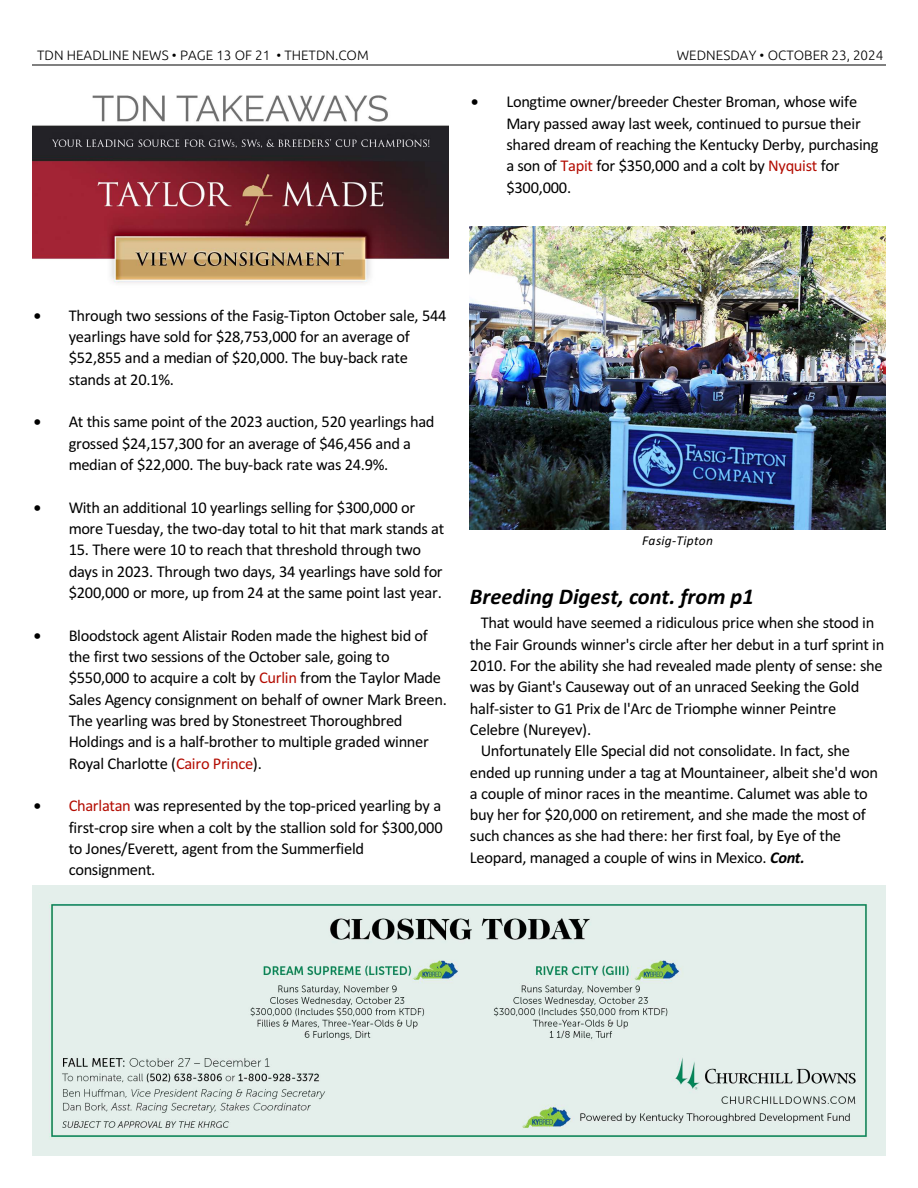
<style>
.page{position:relative;width:918px;height:1188px;background:#fff}
.page>*{position:absolute;margin:0;border:0;box-sizing:border-box;transform-origin:0 0}
.t1{font:italic 700 22.5px "Calibri";color:#000}
.t2{font:16.5px/21.3px "Calibri";letter-spacing:-.02em;color:#000}
.t3{font:300 13.5px "Ubuntu";color:#000}
.t4{font:italic 13.5px "Calibri";letter-spacing:.025em;color:#000}
.s1{color:#b30b00}
.s2{font-weight:700;font-style:italic}
</style>
<div class="page">
<hr style="left:32px;top:64px;width:853px;height:1px;background:#808080">
<img style="left:32px;top:95px;width:416px;height:188px">
<img style="left:32px;top:886px;width:854px;height:270px">
<img style="left:470px;top:227px;width:416px;height:302px">
<p class="t3" style="left:37px;top:49px;width:333px">TDN HEADLINE NEWS • PAGE 13 OF 21 • THETDN.COM</p>
<p class="t3" style="left:677px;top:49px;width:208px">WEDNESDAY • OCTOBER 23, 2024</p>
<p class="t2" style="left:507px;top:93px;width:374px">Longtime owner/breeder Chester Broman, whose wife Mary passed away last week, continued to pursue their shared dream of reaching the Kentucky Derby, purchasing a son of <span class="s1">Tapit</span> for $350,000 and a colt by <span class="s1">Nyquist</span> for $300,000.</p>
<p class="t2" style="left:69px;top:306px;width:379px">Through two sessions of the Fasig-Tipton October sale, 544 yearlings have sold for $28,753,000 for an average of $52,855 and a median of $20,000. The buy-back rate stands at 20.1%.</p>
<p class="t2" style="left:69px;top:413px;width:367px">At this same point of the 2023 auction, 520 yearlings had grossed $24,157,300 for an average of $46,456 and a median of $22,000. The buy-back rate was 24.9%.</p>
<p class="t2" style="left:69px;top:498px;width:377px">With an additional 10 yearlings selling for $300,000 or more Tuesday, the two-day total to hit that mark stands at</p>
<p class="t2" style="left:69px;top:541px;width:375px">15. There were 10 to reach that threshold through two days in 2023. Through two days, 34 yearlings have sold for $200,000 or more, up from 24 at the same point last year.</p>
<p class="t2" style="left:69px;top:626px;width:380px">Bloodstock agent Alistair Roden made the highest bid of the first two sessions of the October sale, going to $550,000 to acquire a colt by <span class="s1">Curlin</span> from the Taylor Made Sales Agency consignment on behalf of owner Mark Breen.<br>The yearling was bred by Stonestreet Thoroughbred Holdings and is a half-brother to multiple graded winner Royal Charlotte (<span class="s1">Cairo Prince</span>).</p>
<p class="t2" style="left:69px;top:796px;width:376px"><span class="s1">Charlatan</span> was represented by the top-priced yearling by a first-crop sire when a colt by the stallion sold for $300,000 to Jones/Everett, agent from the Summerfield consignment.</p>
<p class="t4" style="left:642px;top:535px;width:72px">Fasig-Tipton</p>
<h1 class="t1" style="left:470px;top:587px;width:285px">Breeding Digest, cont. from p1</h1>
<p class="t2" style="left:481px;top:613px;width:395px">That would have seemed a ridiculous price when she stood in</p>
<p class="t2" style="left:470px;top:635px;width:416px">the Fair Grounds winner's circle after her debut in a turf sprint in</p>
<p class="t2" style="left:470px;top:656px;width:414px">2010. For the ability she had revealed made plenty of sense: she</p>
<p class="t2" style="left:470px;top:678px;width:391px">was by Giant's Causeway out of an unraced Seeking the Gold</p>
<p class="t2" style="left:470px;top:699px;width:368px">half-sister to G1 Prix de l'Arc de Triomphe winner Peintre</p>
<p class="t2" style="left:470px;top:720px;width:123px">Celebre (Nureyev).</p>
<p class="t2" style="left:481px;top:741px;width:371px">Unfortunately Elle Special did not consolidate. In fact, she</p>
<p class="t2" style="left:470px;top:763px;width:410px">ended up running under a tag at Mountaineer, albeit she'd won</p>
<p class="t2" style="left:470px;top:784px;width:399px">a couple of minor races in the meantime. Calumet was able to</p>
<p class="t2" style="left:470px;top:805px;width:397px">buy her for $20,000 on retirement, and she made the most of</p>
<p class="t2" style="left:470px;top:827px;width:373px">such chances as she had there: her first foal, by Eye of the</p>
<p class="t2" style="left:470px;top:848px;width:336px">Leopard, managed a couple of wins in Mexico. <span class="s2">Cont.</span></p>
</div>
